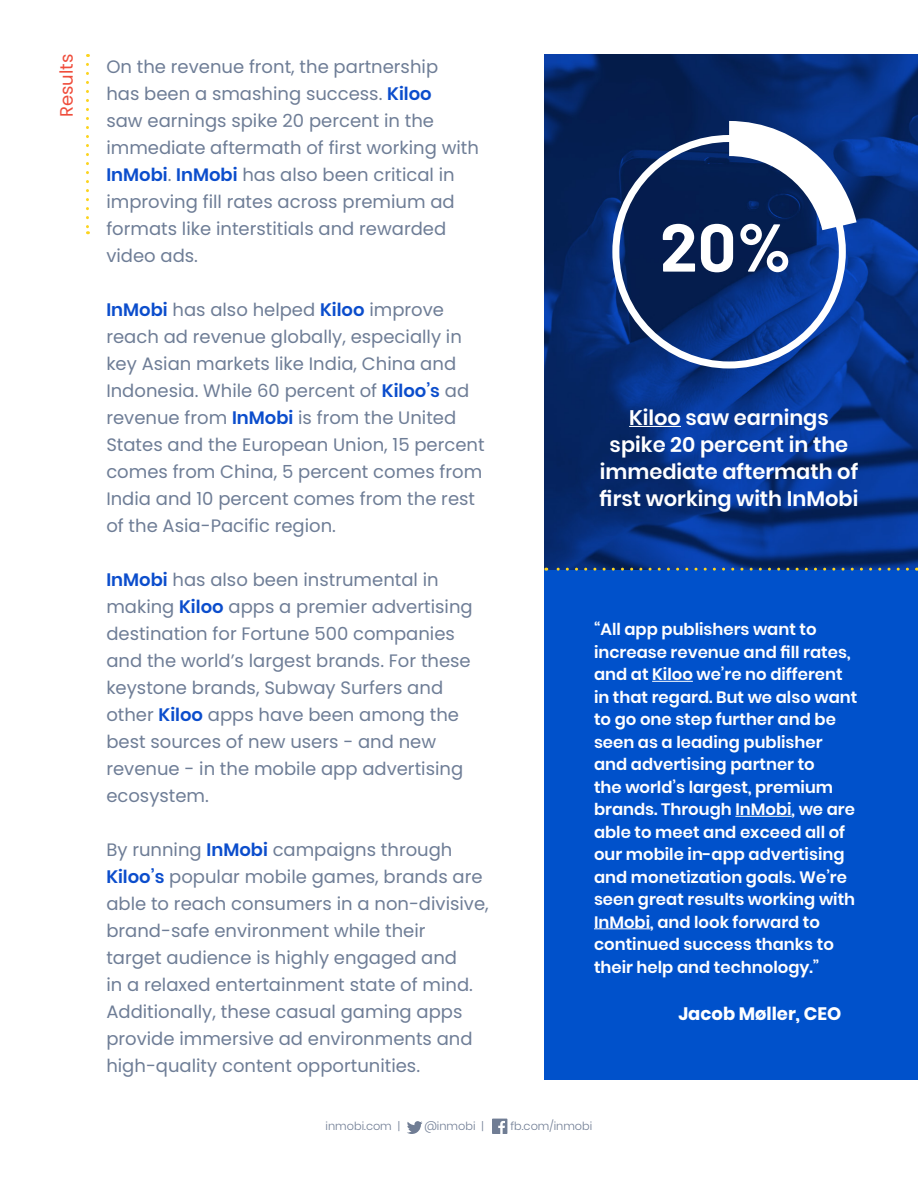
<style>
.page{position:relative;width:918px;height:1188px;background:#fff}
.page>*{position:absolute;margin:0;border:0;box-sizing:border-box;transform-origin:0 0}
.t1{font:700 67.5px "Barlow";color:#fff}
.t2{font:600 21px/27px "Poppins";color:#fff;text-align:center}
.t3{font:18px/27px "Poppins";color:#6e7d96}
.t4{font:700 18px "Poppins";color:#fff}
.t5{font:18px "Poppins";color:#ef4d3c}
.t6{font:600 16.5px/22.5px "Poppins";color:#fff}
.t7{font:300 11.25px "Poppins";color:#707d94}
.s1{font-weight:600;color:#0b4dcc}
</style>
<div class="page">
<div style="left:544px;top:569px;width:374px;height:511px;background:#0051cb"></div>
<svg style="left:86px;top:64px;width:3px;height:170px"></svg>
<img style="left:544px;top:54px;width:374px;height:515px">
<hr style="left:652px;top:681px;width:41px;height:1px;background:#fff">
<hr style="left:735px;top:816px;width:57px;height:1px;background:#fff">
<hr style="left:594px;top:928px;width:56px;height:1px;background:#fff">
<hr style="left:629px;top:426px;width:52px;height:1px;background:#fff">
<svg style="left:407px;top:1121px;width:16px;height:13px"></svg>
<svg style="left:492px;top:1119px;width:15px;height:15px"></svg>
<svg style="left:546px;top:568px;width:361px;height:3px"></svg>
<svg style="left:612px;top:121px;width:245px;height:247px;background:#2b4982"></svg>
<p class="t5" style="left:56px;top:117px;width:65px;rotate:-90deg">Results</p>
<p class="t3" style="left:106px;top:53px;width:374px">On the revenue front, the partnership<br>has been a smashing success. <span class="s1">Kiloo<br></span>saw earnings spike 20 percent in the immediate aftermath of first working with <span class="s1">InMobi</span>. <span class="s1">InMobi</span> has also been critical in improving fill rates across premium ad formats like interstitials and rewarded video ads.</p>
<p class="t3" style="left:106px;top:296px;width:380px"><span class="s1">InMobi</span> has also helped <span class="s1">Kiloo</span> improve reach ad revenue globally, especially in key Asian markets like India, China and Indonesia. While 60 percent of <span class="s1">Kiloo’s</span> ad revenue from <span class="s1">InMobi</span> is from the United States and the European Union, 15 percent comes from China, 5 percent comes from India and 10 percent comes from the rest of the Asia-Pacific region.</p>
<p class="t3" style="left:106px;top:566px;width:368px"><span class="s1">InMobi</span> has also been instrumental in making <span class="s1">Kiloo</span> apps a premier advertising destination for Fortune 500 companies and the world’s largest brands. For these keystone brands, Subway Surfers and other <span class="s1">Kiloo</span> apps have been among the best sources of new users - and new revenue - in the mobile app advertising ecosystem.</p>
<p class="t3" style="left:106px;top:836px;width:384px">By running <span class="s1">InMobi</span> campaigns through <span class="s1">Kiloo’s</span> popular mobile games, brands are able to reach consumers in a non-divisive, brand-safe environment while their<br>target audience is highly engaged and<br>in a relaxed entertainment state of mind.<br>Additionally, these casual gaming apps provide immersive ad environments and high-quality content opportunities.</p>
<p class="t1" style="left:660px;top:197px;width:133px">20%</p>
<p class="t2" style="left:600px;top:404px;width:260px">Kiloo saw earnings spike 20 percent in the immediate aftermath of first working with InMobi</p>
<p class="t6" style="left:594px;top:618px;width:265px">“All app publishers want to increase revenue and fill rates, and at Kiloo we’re no different in that regard. But we also want to go one step further and be seen as a leading publisher and advertising partner to<br>the world’s largest, premium brands. Through InMobi, we are able to meet and exceed all of our mobile in-app advertising and monetization goals. We’re seen great results working with<br>InMobi, and look forward to continued success thanks to their help and technology.”</p>
<p class="t4" style="left:678px;top:1003px;width:164px">Jacob Møller, CEO</p>
<p class="t7" style="left:326px;top:1120px;width:76px">inmobi.com |</p>
<p class="t7" style="left:424px;top:1120px;width:61px">@inmobi |</p>
<p class="t7" style="left:511px;top:1120px;width:83px">fb.com/inmobi</p>
</div>
